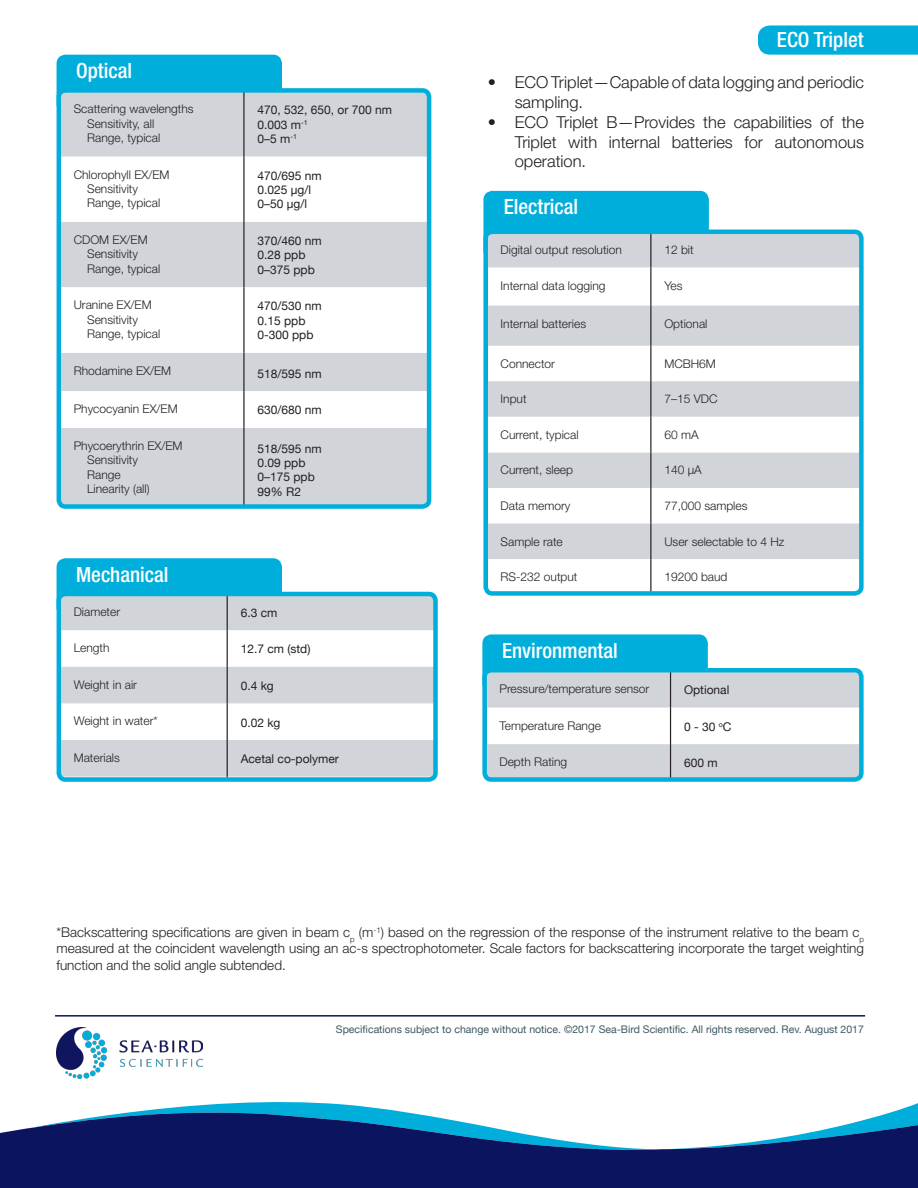
<style>
.page{position:relative;width:918px;height:1188px;background:#fff}
.page>*{position:absolute;margin:0;border:0;box-sizing:border-box;transform-origin:0 0}
.t1{font:500 condensed 21px "Helvetica Neue LT Std";color:#fff}
.t2{font:300 16.5px/19.8px "Helvetica Neue LT Std";color:#231f20}
.t3{font:300 13.5px/16.2px "Helvetica Neue LT Std";color:#231f20;text-align:justify}
.t4{font:300 12px "Helvetica Neue LT Std";color:#231f20}
.t5{font:12px "Helvetica Neue";color:#231f20}
.t6{font:10.5px "Helvetica Neue";color:#3d5863}
</style>
<div class="page">
<svg style="left:133px;top:1102px;width:785px;height:10px"></svg>
<svg style="left:0;top:1112px;width:918px;height:40px;fill:#0b1a62"></svg>
<img style="left:57px;top:1028px;width:146px;height:50px">
<hr style="left:55px;top:1015px;width:810px;height:2px;background:#0b145e">
<svg style="left:758px;top:25px;width:160px;height:30px;background:#0ab1dd"></svg>
<div style="left:0;top:1152px;width:918px;height:36px;background:#0b145e"></div>
<svg style="left:482px;top:634px;width:377px;height:143px"></svg>
<hr style="left:670px;top:708px;width:1px;height:36px;background:#231f20">
<hr style="left:670px;top:671px;width:1px;height:37px;background:#231f20">
<hr style="left:670px;top:744px;width:1px;height:36px;background:#231f20">
<div style="left:482px;top:668px;width:382px;height:114px;border:4px solid #00aedc;border-radius:7px"></div>
<div style="left:483px;top:190px;width:228px;height:44px;background:#00aedc"></div>
<svg style="left:488px;top:235px;width:371px;height:356px;fill:#d1d5d9"></svg>
<svg style="left:488px;top:417px;width:371px;height:35px"></svg>
<hr style="left:650px;top:267px;width:1px;height:39px;background:#231f20">
<hr style="left:650px;top:346px;width:1px;height:35px;background:#231f20">
<hr style="left:650px;top:488px;width:1px;height:36px;background:#231f20">
<hr style="left:650px;top:559px;width:1px;height:34px;background:#231f20">
<hr style="left:650px;top:232px;width:1px;height:35px;background:#231f20">
<hr style="left:650px;top:306px;width:1px;height:40px;background:#231f20">
<hr style="left:650px;top:381px;width:1px;height:36px;background:#231f20">
<hr style="left:650px;top:417px;width:1px;height:35px;background:#231f20">
<hr style="left:650px;top:452px;width:1px;height:36px;background:#231f20">
<hr style="left:650px;top:524px;width:1px;height:35px;background:#231f20">
<div style="left:483px;top:230px;width:381px;height:366px;border:4px solid #00aedc;border-radius:7px"></div>
<div style="left:56px;top:558px;width:228px;height:61px;background:#00aedc"></div>
<svg style="left:62px;top:597px;width:371px;height:180px;fill:#d1d5d9"></svg>
<hr style="left:227px;top:630px;width:1px;height:37px;background:#231f20">
<hr style="left:227px;top:703px;width:1px;height:37px;background:#231f20">
<hr style="left:227px;top:594px;width:1px;height:36px;background:#231f20">
<hr style="left:227px;top:667px;width:1px;height:36px;background:#231f20">
<hr style="left:227px;top:740px;width:1px;height:37px;background:#231f20">
<div style="left:57px;top:592px;width:381px;height:190px;border:4px solid #00aedc;border-radius:7px"></div>
<div style="left:56px;top:54px;width:226px;height:61px;background:#00aedc"></div>
<svg style="left:62px;top:93px;width:364px;height:411px;fill:#d1d5d9"></svg>
<svg style="left:62px;top:287px;width:364px;height:66px"></svg>
<svg style="left:62px;top:391px;width:364px;height:37px"></svg>
<hr style="left:243px;top:157px;width:2px;height:65px;background:#231f20">
<hr style="left:243px;top:222px;width:2px;height:65px;background:#231f20">
<hr style="left:243px;top:91px;width:2px;height:66px;background:#231f20">
<hr style="left:243px;top:287px;width:2px;height:66px;background:#231f20">
<hr style="left:243px;top:353px;width:2px;height:38px;background:#231f20">
<hr style="left:243px;top:391px;width:2px;height:37px;background:#231f20">
<hr style="left:243px;top:428px;width:2px;height:79px;background:#231f20">
<div style="left:57px;top:88px;width:374px;height:421px;border:4px solid #00aedc;border-radius:7px"></div>
<p class="t1" style="left:76px;top:58px;width:57px">Optical</p>
<p class="t4" style="left:74px;top:102px;width:122px">Scattering wavelengths</p>
<p class="t4" style="left:87px;top:116px;width:69px">Sensitivity, all</p>
<p class="t4" style="left:87px;top:130px;width:75px">Range, typical</p>
<p class="t4" style="left:74px;top:167px;width:97px">Chlorophyll EX/EM</p>
<p class="t4" style="left:87px;top:181px;width:52px">Sensitivity</p>
<p class="t4" style="left:87px;top:196px;width:75px">Range, typical</p>
<p class="t4" style="left:74px;top:232px;width:76px">CDOM EX/EM</p>
<p class="t4" style="left:87px;top:247px;width:52px">Sensitivity</p>
<p class="t4" style="left:87px;top:261px;width:75px">Range, typical</p>
<p class="t4" style="left:74px;top:298px;width:80px">Uranine EX/EM</p>
<p class="t4" style="left:87px;top:312px;width:52px">Sensitivity</p>
<p class="t4" style="left:87px;top:327px;width:75px">Range, typical</p>
<p class="t5" style="left:257px;top:101px;width:136px">470, 532, 650, or 700 nm</p>
<p class="t5" style="left:257px;top:116px;width:52px">0.003 m<sup>-1</sup></p>
<p class="t5" style="left:257px;top:130px;width:41px">0–5 m<sup>-1</sup></p>
<p class="t5" style="left:257px;top:167px;width:66px">470/695 nm</p>
<p class="t5" style="left:257px;top:181px;width:55px">0.025 µg/l</p>
<p class="t5" style="left:257px;top:196px;width:51px">0–50 µg/l</p>
<p class="t5" style="left:257px;top:232px;width:66px">370/460 nm</p>
<p class="t5" style="left:257px;top:247px;width:50px">0.28 ppb</p>
<p class="t5" style="left:257px;top:261px;width:59px">0–375 ppb</p>
<p class="t5" style="left:257px;top:298px;width:66px">470/530 nm</p>
<p class="t5" style="left:257px;top:312px;width:50px">0.15 ppb</p>
<p class="t5" style="left:257px;top:326px;width:58px">0-300 ppb</p>
<p class="t4" style="left:74px;top:363px;width:99px">Rhodamine EX/EM</p>
<p class="t5" style="left:257px;top:365px;width:66px">518/595 nm</p>
<p class="t4" style="left:74px;top:402px;width:106px">Phycocyanin EX/EM</p>
<p class="t5" style="left:257px;top:401px;width:66px">630/680 nm</p>
<p class="t4" style="left:74px;top:438px;width:110px">Phycoerythrin EX/EM</p>
<p class="t4" style="left:87px;top:453px;width:52px">Sensitivity</p>
<p class="t4" style="left:87px;top:467px;width:35px">Range</p>
<p class="t4" style="left:87px;top:481px;width:64px">Linearity (all)</p>
<p class="t5" style="left:257px;top:440px;width:66px">518/595 nm</p>
<p class="t5" style="left:257px;top:454px;width:50px">0.09 ppb</p>
<p class="t5" style="left:257px;top:469px;width:59px">0–175 ppb</p>
<p class="t5" style="left:257px;top:483px;width:45px">99% R2</p>
<p class="t1" style="left:777px;top:27px;width:88px">ECO Triplet</p>
<p class="t2" style="left:515px;top:72px;width:351px;text-indent:-27px">• ECO Triplet—Capable of data logging and periodic sampling.</p>
<p class="t2" style="left:515px;top:112px;width:351px;text-align:justify;text-indent:-27px">• ECO Triplet B—Provides the capabilities of the Triplet with internal batteries for autonomous operation.</p>
<p class="t1" style="left:504px;top:195px;width:76px">Electrical</p>
<p class="t4" style="left:501px;top:242px;width:123px">Digital output resolution</p>
<p class="t4" style="left:664px;top:242px;width:31px">12 bit</p>
<p class="t4" style="left:501px;top:278px;width:106px">Internal data logging</p>
<p class="t4" style="left:664px;top:278px;width:20px">Yes</p>
<p class="t4" style="left:501px;top:316px;width:87px">Internal batteries</p>
<p class="t4" style="left:664px;top:316px;width:45px">Optional</p>
<p class="t4" style="left:501px;top:356px;width:56px">Connector</p>
<p class="t4" style="left:664px;top:356px;width:53px">MCBH6M</p>
<p class="t4" style="left:501px;top:392px;width:27px">Input</p>
<p class="t4" style="left:664px;top:392px;width:55px">7–15 VDC</p>
<p class="t4" style="left:501px;top:427px;width:80px">Current, typical</p>
<p class="t4" style="left:664px;top:427px;width:36px">60 mA</p>
<p class="t4" style="left:501px;top:463px;width:74px">Current, sleep</p>
<p class="t4" style="left:664px;top:463px;width:39px">140 µA</p>
<p class="t4" style="left:501px;top:498px;width:71px">Data memory</p>
<p class="t4" style="left:664px;top:498px;width:85px">77,000 samples</p>
<p class="t4" style="left:501px;top:534px;width:64px">Sample rate</p>
<p class="t4" style="left:664px;top:534px;width:122px">User selectable to 4 Hz</p>
<p class="t1" style="left:76px;top:562px;width:94px">Mechanical</p>
<p class="t4" style="left:501px;top:570px;width:78px">RS-232 output</p>
<p class="t4" style="left:664px;top:570px;width:65px">19200 baud</p>
<p class="t4" style="left:74px;top:604px;width:48px">Diameter</p>
<p class="t5" style="left:241px;top:604px;width:38px">6.3 cm</p>
<p class="t4" style="left:74px;top:641px;width:37px">Length</p>
<p class="t5" style="left:241px;top:640px;width:71px">12.7 cm (std)</p>
<p class="t4" style="left:74px;top:677px;width:65px">Weight in air</p>
<p class="t5" style="left:241px;top:677px;width:35px">0.4 kg</p>
<p class="t4" style="left:74px;top:714px;width:86px">Weight in water*</p>
<p class="t5" style="left:241px;top:714px;width:41px">0.02 kg</p>
<p class="t4" style="left:74px;top:750px;width:48px">Materials</p>
<p class="t5" style="left:241px;top:750px;width:100px">Acetal co-polymer</p>
<p class="t1" style="left:502px;top:638px;width:117px">Environmental</p>
<p class="t4" style="left:500px;top:681px;width:151px">Pressure/temperature sensor</p>
<p class="t5" style="left:684px;top:681px;width:47px">Optional</p>
<p class="t4" style="left:500px;top:718px;width:103px">Temperature Range</p>
<p class="t5" style="left:684px;top:718px;width:49px">0 - 30 <sup>o</sup>C</p>
<p class="t4" style="left:500px;top:755px;width:69px">Depth Rating</p>
<p class="t5" style="left:684px;top:754px;width:35px">600 m</p>
<p class="t3" style="left:57px;top:924px;width:809px">*Backscattering specifications are given in beam c<sub>p</sub> (m<sup>-1</sup>) based on the regression of the response of the instrument relative to the beam c<sub>p </sub>measured at the coincident wavelength using an ac-s spectrophotometer. Scale factors for backscattering incorporate the target weighting function and the solid angle subtended.</p>
<p class="t6" style="left:336px;top:1022px;width:530px">Specifications subject to change without notice. ©2017 Sea-Bird Scientific. All rights reserved. Rev. August 2017</p>
</div>
